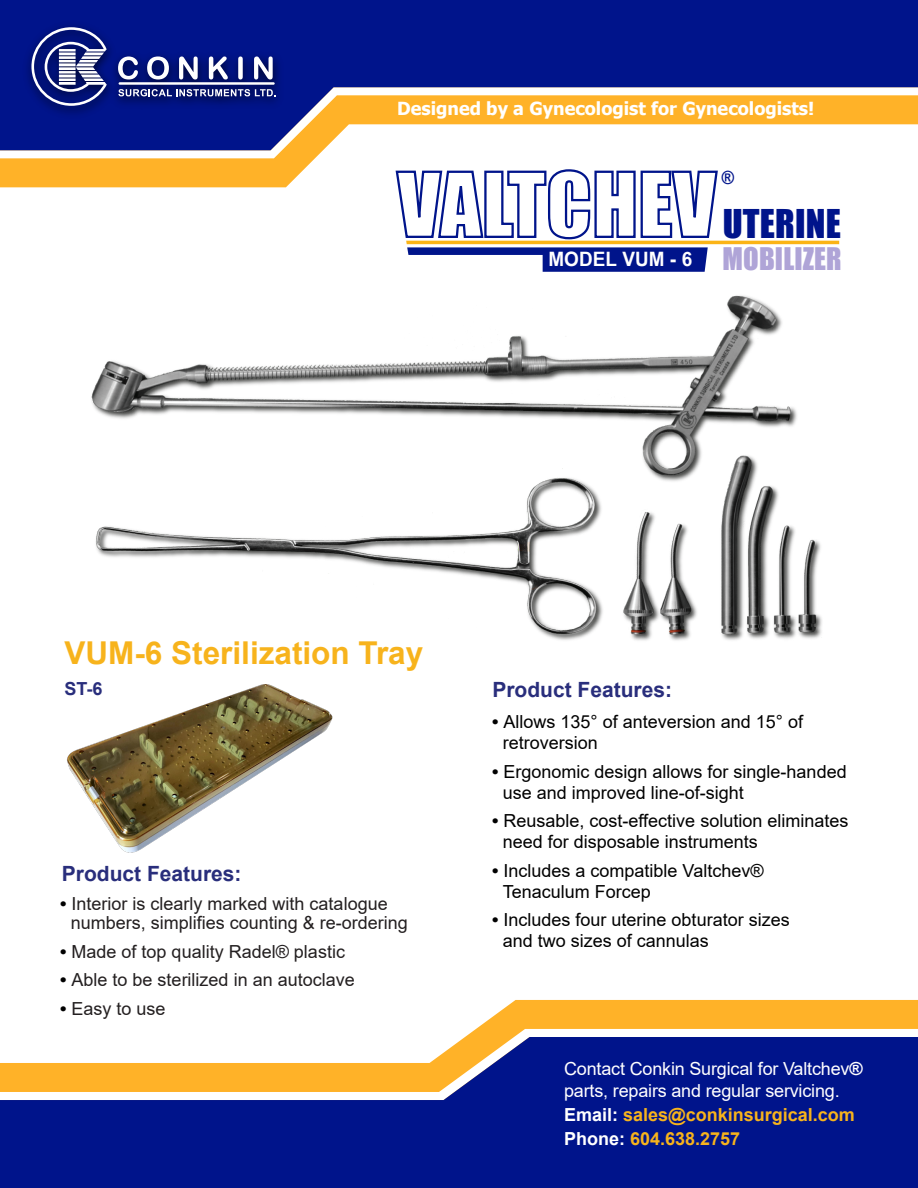
<style>
.page{position:relative;width:918px;height:1188px;background:#fff}
.page>*{position:absolute;margin:0;border:0;box-sizing:border-box;transform-origin:0 0}
.t1{font:36.45px "Impact";letter-spacing:.005em;color:#00148b}
.t2{font:700 31.5px "Arial";color:#f7b31c}
.t3{font:700 21px "Arial";color:#292e7c}
.t4{font:700 19.8px "Arial Narrow";letter-spacing:.005em;color:#fff;scale:1.17 1}
.t5{font:700 18.15px "Arial Narrow";color:#00148b;scale:1.11 1}
.t6{font:18px/21px "Arial";color:#000}
.t7{font:18px/19.5px "Arial";color:#231f20}
.t8{font:18px/21.6px "Arial";letter-spacing:-.01em;color:#fff}
.t9{font:700 18px/24px "Arial";color:#f7b31c}
.t10{font:700 18px "Tahoma";color:#fff}
.t11{font:700 18px "Arial";color:#292e7c}
.s1{font-family:"Impact";font-weight:400;font-size:28.65px;color:#afa4d7}
.s2{font-weight:700;color:#000}
.s3{font-weight:700}
.s4{color:#fff}
</style>
<div class="page">
<img style="left:67px;top:692px;width:266px;height:161px">
<svg style="left:465px;top:1000px;width:453px;height:37px;fill:#ffb228"></svg>
<svg style="left:0;top:1037px;width:918px;height:151px;fill:#00148b"></svg>
<img style="left:91px;top:240px;width:749px;height:452px">
<svg style="left:394px;top:187px;width:445px;height:85px"></svg>
<svg style="left:0;top:150px;width:718px;height:37px"></svg>
<svg style="left:0;top:0;width:918px;height:150px;fill:#00148b"></svg>
<img style="left:12px;top:11px;width:285px;height:119px">
<svg style="left:118px;top:56px;width:20px;height:23px"></svg>
<svg style="left:147px;top:56px;width:22px;height:23px"></svg>
<svg style="left:179px;top:56px;width:19px;height:23px"></svg>
<svg style="left:209px;top:56px;width:19px;height:23px"></svg>
<svg style="left:238px;top:56px;width:5px;height:23px"></svg>
<svg style="left:254px;top:56px;width:19px;height:23px"></svg>
<svg style="left:118px;top:89px;width:158px;height:7px"></svg>
<hr style="left:119px;top:82px;width:156px;height:3px;background:#fff">
<svg style="left:31px;top:27px;width:76px;height:79px"></svg>
<p class="t10" style="left:397px;top:96px;width:419px">Designed by a Gynecologist for Gynecologists!</p>
<p class="t5" style="left:722px;top:164px;width:13px">®</p>
<h1 class="t1" style="left:723px;top:195px;width:120px">UTERINE</h1>
<p class="t4" style="left:548px;top:244px;width:252px">MODEL VUM - 6 <span class="s1">MOBILIZER</span></p>
<h2 class="t2" style="left:65px;top:631px;width:360px">VUM-6 Sterilization Tray</h2>
<p class="t11" style="left:65px;top:676px;width:40px">ST-6</p>
<p class="t3" style="left:62px;top:858px;width:181px">Product Features:</p>
<p class="t7" style="left:71px;top:894px;width:339px;text-indent:-10px"><span class="s2">•</span> Interior is clearly marked with catalogue numbers, simplifies counting &amp; re-ordering</p>
<p class="t7" style="left:60px;top:942px;width:286px"><span class="s2">•</span> Made of top quality Radel® plastic</p>
<p class="t7" style="left:60px;top:970px;width:296px"><span class="s2">•</span> Able to be sterilized in an autoclave</p>
<p class="t7" style="left:60px;top:999px;width:107px"><span class="s2">•</span> Easy to use</p>
<p class="t3" style="left:492px;top:675px;width:181px">Product Features:</p>
<p class="t6" style="left:503px;top:711px;width:302px;text-indent:-10px"><span class="s3">•</span> Allows 135° of anteversion and 15° of retroversion</p>
<p class="t6" style="left:503px;top:761px;width:345px;text-indent:-10px"><span class="s3">•</span> Ergonomic design allows for single-handed use and improved line-of-sight</p>
<p class="t6" style="left:503px;top:810px;width:347px;text-indent:-10px"><span class="s3">•</span> Reusable, cost-effective solution eliminates need for disposable instruments</p>
<p class="t6" style="left:503px;top:860px;width:262px;text-indent:-10px"><span class="s3">•</span> Includes a compatible Valtchev®<br>Tenaculum Forcep</p>
<p class="t6" style="left:503px;top:909px;width:288px;text-indent:-10px"><span class="s3">•</span> Includes four uterine obturator sizes and two sizes of cannulas</p>
<p class="t8" style="left:564px;top:1058px;width:300px">Contact Conkin Surgical for Valtchev<span class="s3">® </span>parts, repairs and regular servicing.</p>
<p class="t9" style="left:564px;top:1102px;width:292px"><span class="s4">Email:</span> sales@conkinsurgical.com<br><span class="s4">Phone:</span> 604.638.2757</p>
</div>
